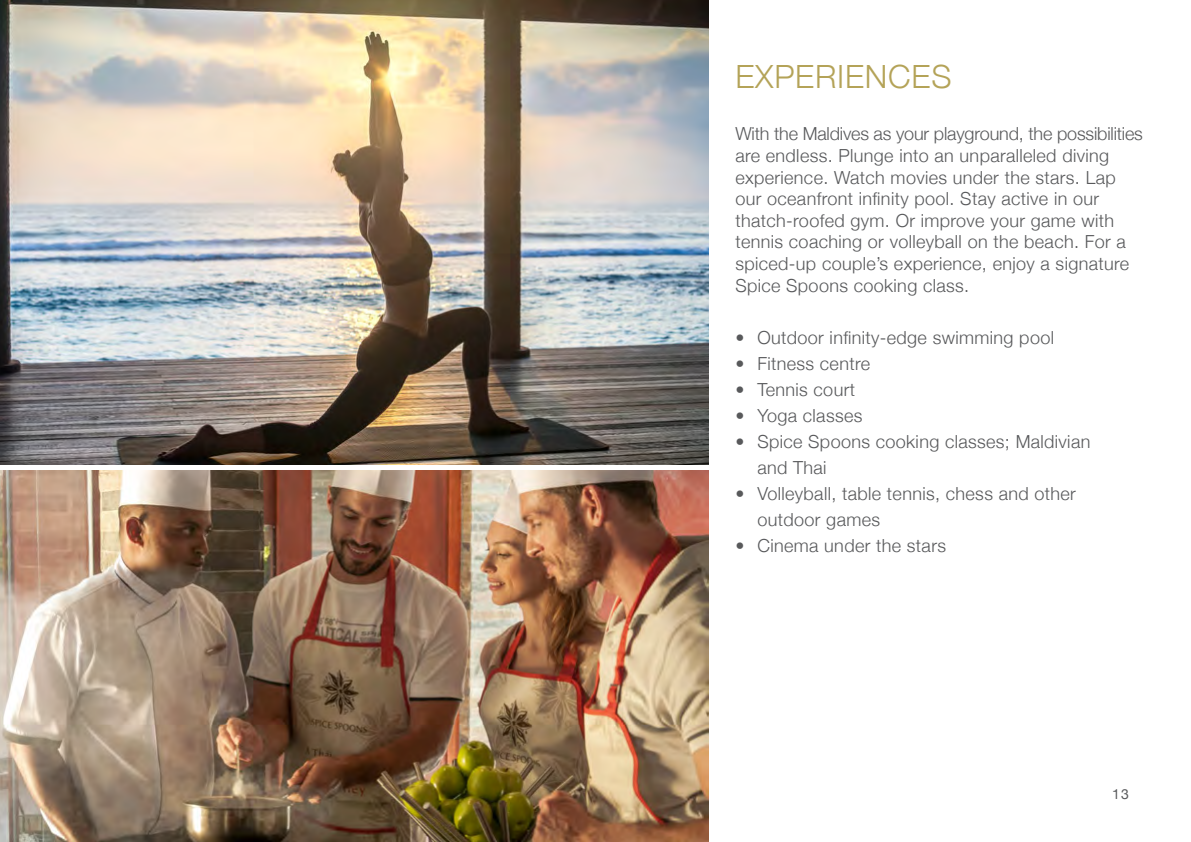
<style>
.page{position:relative;width:1191px;height:842px;background:#fff}
.page>*{position:absolute;margin:0;border:0;box-sizing:border-box;transform-origin:0 0}
.t1{font:300 32px "Helvetica Neue";letter-spacing:.025em;color:#b4a358}
.t2{font:300 18px/21.6px "Helvetica Neue";letter-spacing:.02em;color:#58595b}
.t3{font:14px "Helvetica Neue";color:#58595b}
</style>
<div class="page">
<img style="left:0;top:0;width:709px;height:465px">
<img style="left:0;top:0;width:1px;height:340px">
<img style="left:0;top:471px;width:709px;height:371px">
<h1 class="t1" style="left:735px;top:50px;width:218px">EXPERIENCES</h1>
<p class="t2" style="left:735px;top:122px;width:409px">With the Maldives as your playground, the possibilities are endless. Plunge into an unparalleled diving experience. Watch movies under the stars. Lap our oceanfront infinity pool. Stay active in our thatch-roofed gym. Or improve your game with tennis coaching or volleyball on the beach. For a spiced-up couple’s experience, enjoy a signature Spice Spoons cooking class.</p>
<p class="t2" style="left:735px;top:325px;width:320px">• Outdoor infinity-edge swimming pool</p>
<p class="t2" style="left:735px;top:351px;width:136px">• Fitness centre</p>
<p class="t2" style="left:735px;top:377px;width:121px">• Tennis court</p>
<p class="t2" style="left:735px;top:403px;width:128px">• Yoga classes</p>
<p class="t2" style="left:757px;top:427px;width:334px;line-height:26px;text-indent:-22px">• Spice Spoons cooking classes; Maldivian and Thai</p>
<p class="t2" style="left:757px;top:479px;width:320px;line-height:26px;text-indent:-22px">• Volleyball, table tennis, chess and other outdoor games</p>
<p class="t2" style="left:735px;top:533px;width:212px">• Cinema under the stars</p>
<p class="t3" style="left:1112px;top:784px;width:18px">13</p>
</div>
